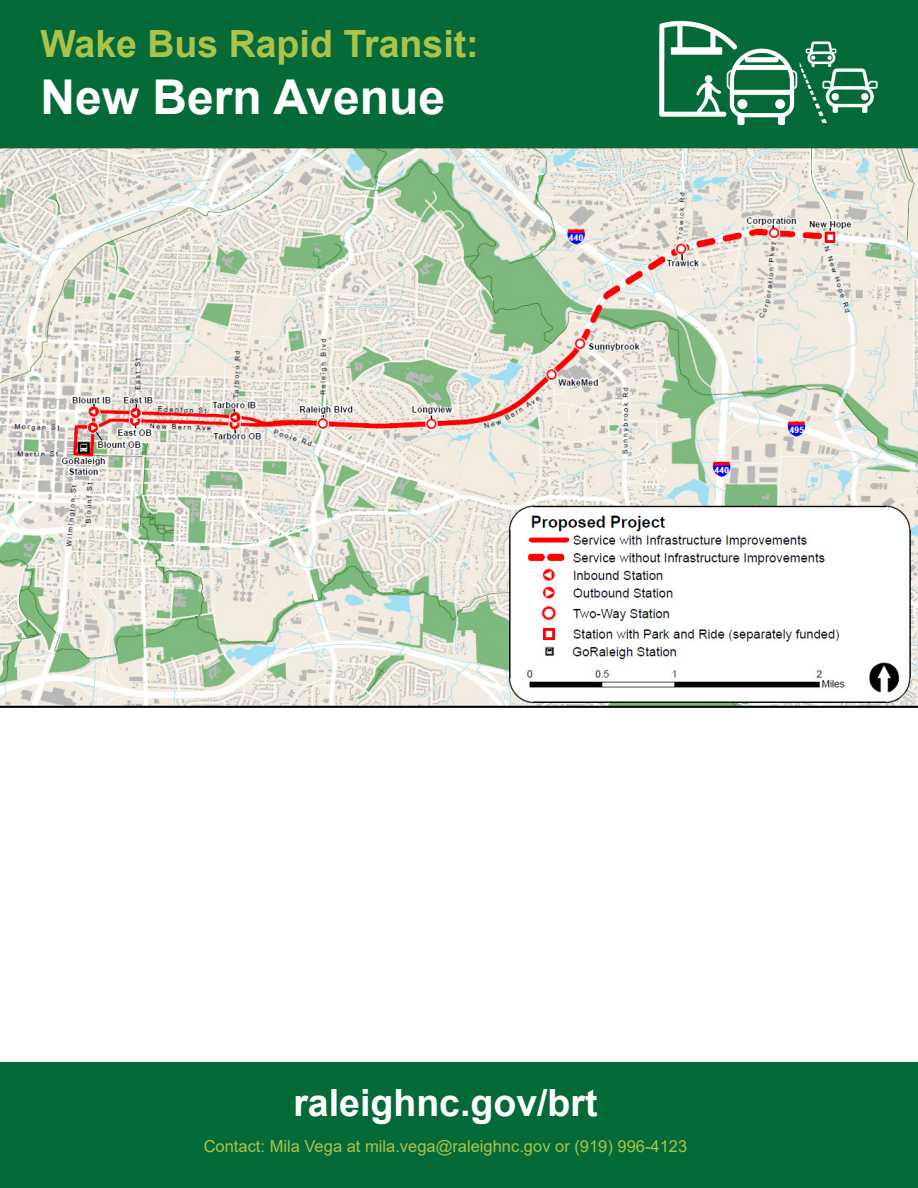
<style>
.page{position:relative;width:918px;height:1188px;background:#fff}
.page>*{position:absolute;margin:0;border:0;box-sizing:border-box;transform-origin:0 0}
.Section{font:700 48px "Arial";color:#fff}
.Section-2{font:700 37.5px "Arial";color:#abc34b}
.t1{font:700 37.5px "Arial";color:#fff}
.t2{font:16.5px "Arial";color:#abc34b}
</style>
<div class="page">
<img style="left:0;top:148px;width:918px;height:560px">
<div style="left:0;top:1062px;width:918px;height:126px;background:#046a38"></div>
<div style="left:0;top:0;width:918px;height:148px;background:#046a38"></div>
<img style="left:640px;top:20px;width:257px;height:146px">
<p class="Section-2" style="left:40px;top:17px;width:440px">Wake Bus Rapid Transit:</p>
<p class="Section" style="left:40px;top:63px;width:406px">New Bern Avenue</p>
<h1 class="t1" style="left:293px;top:1077px;width:306px">raleighnc.gov/brt</h1>
<h1 class="t2" style="left:204px;top:1135px;width:485px">Contact: Mila Vega at mila.vega@raleighnc.gov or (919) 996-4123</h1>
</div>
